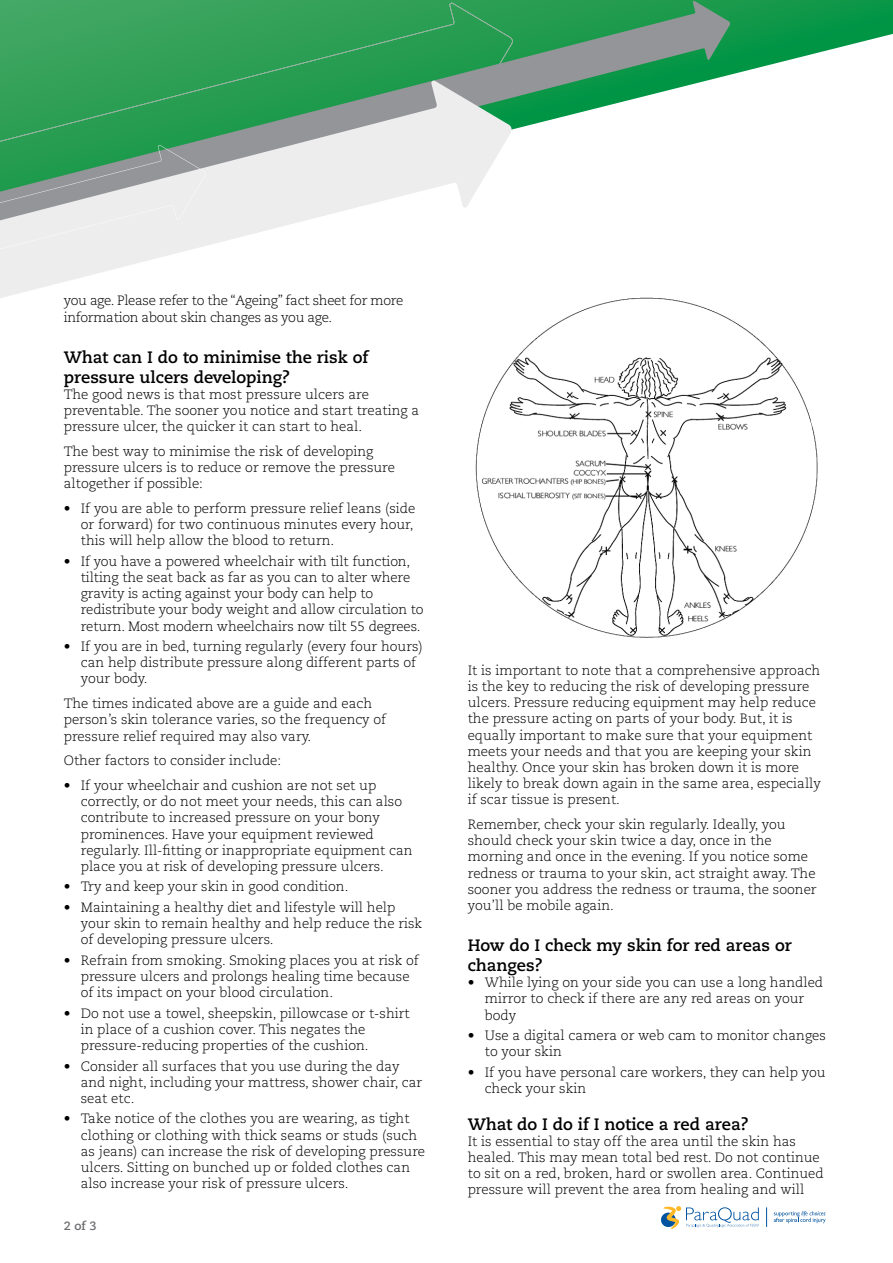
<style>
.page{position:relative;width:893px;height:1263px;background:#fff}
.page>*{position:absolute;margin:0;border:0;box-sizing:border-box;transform-origin:0 0}
.t1{font:700 16.5px/19.8px "Caecilia";color:#000}
.t2{font:300 13.5px/16.2px "Caecilia";color:#000}
.t3{font:300 13.5px/16.2px "Caecilia";letter-spacing:-.025em;color:#000}
.t4{font:700 12px "Caecilia";color:#6d6e71}
</style>
<div class="page">
<svg style="left:730px;top:0;width:163px;height:75px"></svg>
<svg style="left:0;top:0;width:730px;height:130px;background:#49a56b"></svg>
<svg style="left:0;top:80px;width:512px;height:218px"></svg>
<svg style="left:0;top:145px;width:206px;height:118px;background:#b5cabe"></svg>
<img style="left:468px;top:296px;width:350px;height:342px">
<svg style="left:661px;top:1206px;width:98px;height:23px"></svg>
<svg style="left:766px;top:1207px;width:1px;height:20px"></svg>
<svg style="left:774px;top:1211px;width:52px;height:12px"></svg>
<p class="t3" style="left:64px;top:293px;width:341px">you age. Please refer to the “Ageing” fact sheet for more information about skin changes as you age.</p>
<p class="t1" style="left:64px;top:347px;width:306px">What can I do to minimise the risk of pressure ulcers developing?</p>
<p class="t2" style="left:64px;top:386px;width:357px">The good news is that most pressure ulcers are preventable. The sooner you notice and start treating a pressure ulcer, the quicker it can start to heal.</p>
<p class="t2" style="left:64px;top:443px;width:333px">The best way to minimise the risk of developing pressure ulcers is to reduce or remove the pressure altogether if possible:</p>
<p class="t2" style="left:81px;top:500px;width:336px;text-indent:-17px">• If you are able to perform pressure relief leans (side or forward) for two continuous minutes every hour, this will help allow the blood to return.</p>
<p class="t2" style="left:81px;top:553px;width:344px;text-indent:-17px">• If you have a powered wheelchair with tilt function, tilting the seat back as far as you can to alter where gravity is acting against your body can help to redistribute your body weight and allow circulation to return. Most modern wheelchairs now tilt 55 degrees.</p>
<p class="t2" style="left:81px;top:639px;width:344px;text-indent:-17px">• If you are in bed, turning regularly (every four hours) can help distribute pressure along different parts of your body.</p>
<p class="t2" style="left:64px;top:696px;width:324px">The times indicated above are a guide and each person’s skin tolerance varies, so the frequency of pressure relief required may also vary.</p>
<p class="t2" style="left:64px;top:753px;width:219px">Other factors to consider include:</p>
<p class="t2" style="left:81px;top:777px;width:333px;text-indent:-17px">• If your wheelchair and cushion are not set up correctly, or do not meet your needs, this can also contribute to increased pressure on your bony prominences. Have your equipment reviewed regularly. Ill-fitting or inappropriate equipment can place you at risk of developing pressure ulcers.</p>
<p class="t2" style="left:64px;top:879px;width:286px">• Try and keep your skin in good condition.</p>
<p class="t2" style="left:81px;top:899px;width:343px;text-indent:-17px">• Maintaining a healthy diet and lifestyle will help your skin to remain healthy and help reduce the risk of developing pressure ulcers.</p>
<p class="t2" style="left:81px;top:952px;width:340px;text-indent:-17px">• Refrain from smoking. Smoking places you at risk of pressure ulcers and prolongs healing time because of its impact on your blood circulation.</p>
<p class="t2" style="left:81px;top:1005px;width:330px;text-indent:-17px">• Do not use a towel, sheepskin, pillowcase or t-shirt in place of a cushion cover. This negates the pressure-reducing properties of the cushion.</p>
<p class="t2" style="left:81px;top:1058px;width:343px;text-indent:-17px">• Consider all surfaces that you use during the day and night, including your mattress, shower chair, car seat etc.</p>
<p class="t2" style="left:81px;top:1111px;width:346px;text-indent:-17px">• Take notice of the clothes you are wearing, as tight clothing or clothing with thick seams or studs (such as jeans) can increase the risk of developing pressure ulcers. Sitting on bunched up or folded clothes can also increase your risk of pressure ulcers.</p>
<p class="t4" style="left:64px;top:1218px;width:34px">2 of 3</p>
<p class="t2" style="left:468px;top:662px;width:355px">It is important to note that a comprehensive approach is the key to reducing the risk of developing pressure ulcers. Pressure reducing equipment may help reduce the pressure acting on parts of your body. But, it is equally important to make sure that your equipment meets your needs and that you are keeping your skin healthy. Once your skin has broken down it is more likely to break down again in the same area, especially if scar tissue is present.</p>
<p class="t2" style="left:468px;top:817px;width:350px">Remember, check your skin regularly. Ideally, you should check your skin twice a day, once in the morning and once in the evening. If you notice some redness or trauma to your skin, act straight away. The sooner you address the redness or trauma, the sooner you’ll be mobile again.</p>
<p class="t1" style="left:468px;top:936px;width:326px">How do I check my skin for red areas or changes?</p>
<p class="t2" style="left:485px;top:975px;width:340px;text-indent:-17px">• While lying on your side you can use a long handled mirror to check if there are any red areas on your body</p>
<p class="t2" style="left:485px;top:1027px;width:343px;text-indent:-17px">• Use a digital camera or web cam to monitor changes to your skin</p>
<p class="t2" style="left:485px;top:1064px;width:342px;text-indent:-17px">• If you have personal care workers, they can help you check your skin</p>
<p class="t1" style="left:468px;top:1114px;width:282px">What do I do if I notice a red area?</p>
<p class="t2" style="left:468px;top:1133px;width:357px">It is essential to stay off the area until the skin has healed. This may mean total bed rest. Do not continue to sit on a red, broken, hard or swollen area. Continued pressure will prevent the area from healing and will</p>
</div>
